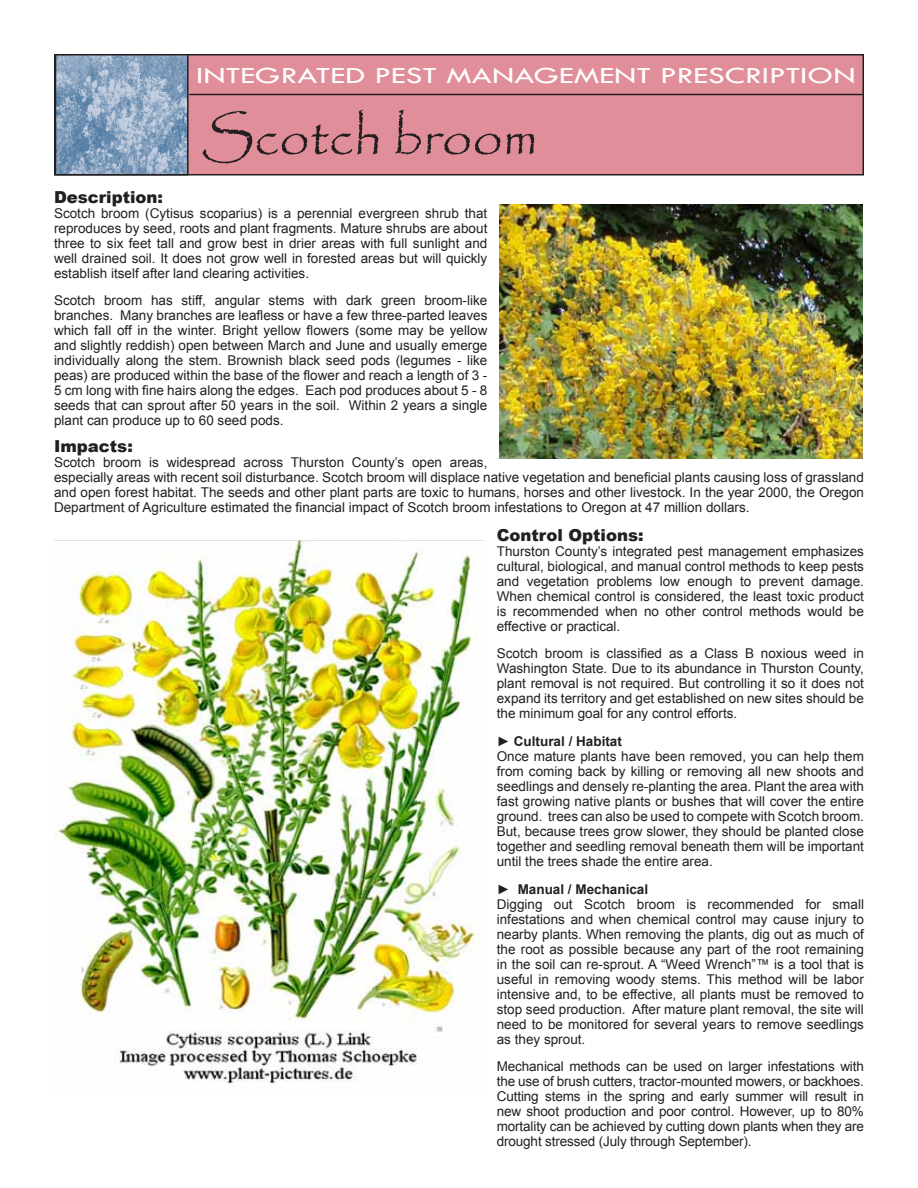
<style>
.page{position:relative;width:918px;height:1188px;background:#fff}
.page>*{position:absolute;margin:0;border:0;box-sizing:border-box;transform-origin:0 0}
.t1{font:54px "Papyrus";color:#231f20}
.t2{font:24px "Tw Cen";color:#fff;scale:1.39 1}
.t3{font:900 16.5px "Arial";color:#231f20}
.t4{font:13.5px/15px "Arial";color:#231f20;text-align:justify}
.t5{font:700 13.5px "Arial";color:#231f20}
</style>
<div class="page">
<div style="left:54px;top:54px;width:810px;height:122px;background:#e08e9a;border:2px solid #231f20"></div>
<hr style="left:189px;top:94px;width:674px;height:1px;background:#231f20">
<img style="left:58px;top:57px;width:128px;height:116px">
<div style="left:55px;top:54px;width:134px;height:122px;border:2px solid #231f20"></div>
<img style="left:54px;top:540px;width:431px;height:544px">
<img style="left:499px;top:204px;width:363px;height:255px">
<h2 class="t2" style="left:196px;top:61px;width:476px">INTEGRATED PEST MANAGEMENT PRESCRIPTION</h2>
<h1 class="t1" style="left:201px;top:104px;width:342px">Scotch broom</h1>
<p class="t3" style="left:54px;top:186px;width:111px">Description:</p>
<p class="t4" style="left:54px;top:206px;width:435px">Scotch broom (Cytisus scoparius) is a perennial evergreen shrub that reproduces by seed, roots and plant fragments. Mature shrubs are about three to six feet tall and grow best in drier areas with full sunlight and well drained soil. It does not grow well in forested areas but will quickly establish itself after land clearing activities.</p>
<p class="t4" style="left:54px;top:293px;width:435px">Scotch broom has stiff, angular stems with dark green broom-like branches. Many branches are leafless or have a few three-parted leaves which fall off in the winter. Bright yellow flowers (some may be yellow and slightly reddish) open between March and June and usually emerge individually along the stem. Brownish black seed pods (legumes - like peas) are produced within the base of the flower and reach a length of 3 - 5 cm long with fine hairs along the edges. Each pod produces about 5 - 8 seeds that can sprout after 50 years in the soil. Within 2 years a single plant can produce up to 60 seed pods.</p>
<p class="t3" style="left:54px;top:435px;width:80px">Impacts:</p>
<p class="t4" style="left:54px;top:455px;width:812px;text-align:left">Scotch broom is widespread across Thurston County’s open areas,<br>especially areas with recent soil disturbance. Scotch broom will displace native vegetation and beneficial plants causing loss of grassland and open forest habitat. The seeds and other plant parts are toxic to humans, horses and other livestock. In the year 2000, the Oregon Department of Agriculture estimated the financial impact of Scotch broom infestations to Oregon at 47 million dollars.</p>
<p class="t3" style="left:497px;top:523px;width:148px">Control Options:</p>
<p class="t4" style="left:497px;top:543px;width:369px">Thurston County’s integrated pest management emphasizes cultural, biological, and manual control methods to keep pests and vegetation problems low enough to prevent damage.<br>When chemical control is considered, the least toxic product is recommended when no other control methods would be effective or practical.</p>
<p class="t4" style="left:497px;top:645px;width:369px">Scotch broom is classified as a Class B noxious weed in Washington State. Due to its abundance in Thurston County, plant removal is not required. But controlling it so it does not expand its territory and get established on new sites should be the minimum goal for any control efforts.</p>
<p class="t5" style="left:497px;top:732px;width:127px">► Cultural / Habitat</p>
<p class="t4" style="left:497px;top:749px;width:369px">Once mature plants have been removed, you can help them from coming back by killing or removing all new shoots and seedlings and densely re-planting the area. Plant the area with fast growing native plants or bushes that will cover the entire ground. trees can also be used to compete with Scotch broom.<br>But, because trees grow slower, they should be planted close together and seedling removal beneath them will be important until the trees shade the entire area.</p>
<p class="t5" style="left:497px;top:880px;width:153px">► Manual / Mechanical</p>
<p class="t4" style="left:497px;top:897px;width:369px">Digging out Scotch broom is recommended for small infestations and when chemical control may cause injury to nearby plants. When removing the plants, dig out as much of the root as possible because any part of the root remaining in the soil can re-sprout. A “Weed Wrench”™ is a tool that is useful in removing woody stems. This method will be labor intensive and, to be effective, all plants must be removed to stop seed production. After mature plant removal, the site will need to be monitored for several years to remove seedlings as they sprout.</p>
<p class="t4" style="left:497px;top:1059px;width:369px">Mechanical methods can be used on larger infestations with the use of brush cutters, tractor-mounted mowers, or backhoes.<br>Cutting stems in the spring and early summer will result in new shoot production and poor control. However, up to 80% mortality can be achieved by cutting down plants when they are drought stressed (July through September).</p>
</div>
